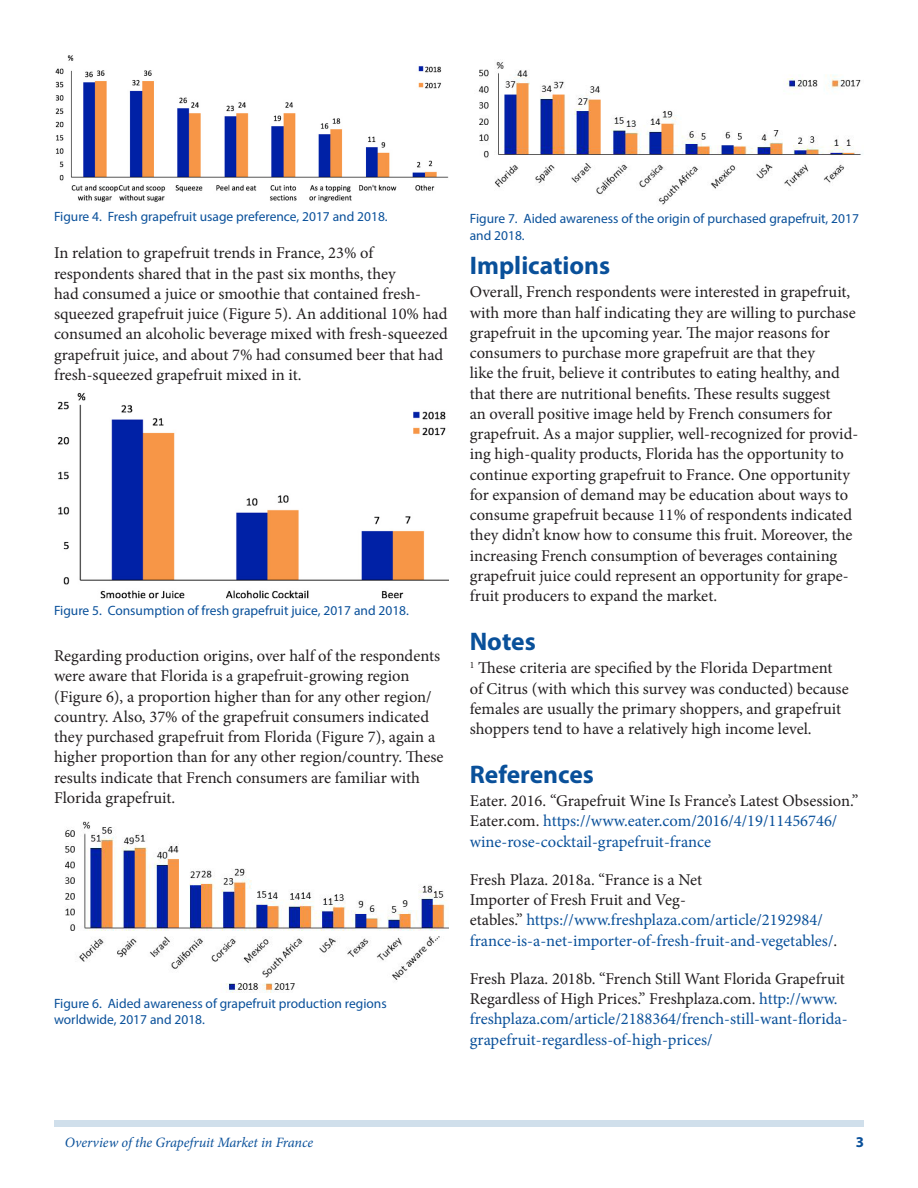
<style>
.page{position:relative;width:918px;height:1188px;background:#fff}
.page>*{position:absolute;margin:0;border:0;box-sizing:border-box;transform-origin:0 0}
.SectionHeading0{font:700 25.5px "Myriad Pro";color:#09509a}
.Paragraph{font:16.5px/20.2px "Minion Pro";color:#231f20}
.Paragraph-2{font:16.5px/20.2px "Minion Pro";color:#09509a}
.t1{font:700 15px "Myriad Pro";color:#09509a}
.RunningTitleItalics{font:italic 14.25px "Minion Pro";letter-spacing:-.005em;color:#09509a}
.FigureCaption{font:13.5px/16.5px "Myriad Pro";color:#09509a}
.s1{color:#231f20}
</style>
<div class="page">
<div style="left:54px;top:1120px;width:810px;height:7px;background:#d0dfeb"></div>
<img style="left:55px;top:55px;width:393px;height:147px">
<img style="left:57px;top:392px;width:391px;height:207px">
<img style="left:65px;top:821px;width:383px;height:171px">
<img style="left:478px;top:62px;width:384px;height:143px">
<p class="FigureCaption" style="left:54px;top:208px;width:335px">Figure 4. Fresh grapefruit usage preference, 2017 and 2018.</p>
<p class="Paragraph" style="left:54px;top:243px;width:395px">In relation to grapefruit trends in France, 23% of respondents shared that in the past six months, they<br>had consumed a juice or smoothie that contained fresh&shy;squeezed grapefruit juice (Figure 5). An additional 10% had consumed an alcoholic beverage mixed with fresh-squeezed grapefruit juice, and about 7% had consumed beer that had fresh-squeezed grapefruit mixed in it.</p>
<p class="FigureCaption" style="left:54px;top:602px;width:357px">Figure 5. Consumption of fresh grapefruit juice, 2017 and 2018.</p>
<p class="Paragraph" style="left:54px;top:646px;width:391px">Regarding production origins, over half of the respondents were aware that Florida is a grapefruit-growing region (Figure 6), a proportion higher than for any other region/ country. Also, 37% of the grapefruit consumers indicated they purchased grapefruit from Florida (Figure 7), again a higher proportion than for any other region/country. These results indicate that French consumers are familiar with Florida grapefruit.</p>
<p class="FigureCaption" style="left:54px;top:995px;width:334px">Figure 6. Aided awareness of grapefruit production regions worldwide, 2017 and 2018.</p>
<p class="FigureCaption" style="left:470px;top:210px;width:391px">Figure 7. Aided awareness of the origin of purchased grapefruit, 2017 and 2018.</p>
<p class="SectionHeading0" style="left:470px;top:249px;width:142px">Implications</p>
<p class="Paragraph" style="left:470px;top:282px;width:390px">Overall, French respondents were interested in grapefruit, with more than half indicating they are willing to purchase grapefruit in the upcoming year. The major reasons for consumers to purchase more grapefruit are that they<br>like the fruit, believe it contributes to eating healthy, and that there are nutritional benefits. These results suggest<br>an overall positive image held by French consumers for grapefruit. As a major supplier, well-recognized for provid&shy;ing high-quality products, Florida has the opportunity to continue exporting grapefruit to France. One opportunity for expansion of demand may be education about ways to consume grapefruit because 11% of respondents indicated they didn’t know how to consume this fruit. Moreover, the increasing French consumption of beverages containing grapefruit juice could represent an opportunity for grape&shy;fruit producers to expand the market.</p>
<p class="SectionHeading0" style="left:470px;top:625px;width:67px">Notes</p>
<p class="Paragraph" style="left:470px;top:658px;width:380px"><sup>1</sup> These criteria are specified by the Florida Department of Citrus (with which this survey was conducted) because females are usually the primary shoppers, and grapefruit shoppers tend to have a relatively high income level.</p>
<p class="SectionHeading0" style="left:470px;top:757px;width:126px">References</p>
<p class="Paragraph-2" style="left:470px;top:791px;width:390px"><span class="s1">Eater. 2016. “Grapefruit Wine Is France’s Latest Obsession.”<br>Eater.com.</span> https://www.eater.com/2016/4/19/11456746/ wine-rose-cocktail-grapefruit-france</p>
<p class="Paragraph-2" style="left:470px;top:870px;width:369px"><span class="s1">Fresh Plaza. 2018a. “France is a Net<br>Importer of Fresh Fruit and Veg-<br>etables.”</span> https://www.freshplaza.com/article/2192984/ france-is-a-net-importer-of-fresh-fruit-and-vegetables/<span class="s1">.</span></p>
<p class="Paragraph-2" style="left:470px;top:969px;width:379px"><span class="s1">Fresh Plaza. 2018b. “French Still Want Florida Grapefruit Regardless of High Prices.” Freshplaza.com.</span> http://www. freshplaza.com/article/2188364/french-still-want-florida&shy;grapefruit-regardless-of-high-prices/</p>
<p class="RunningTitleItalics" style="left:65px;top:1133px;width:250px">Overview of the Grapefruit Market in France</p>
<p class="t1" style="left:856px;top:1133px;width:10px">3</p>
</div>
